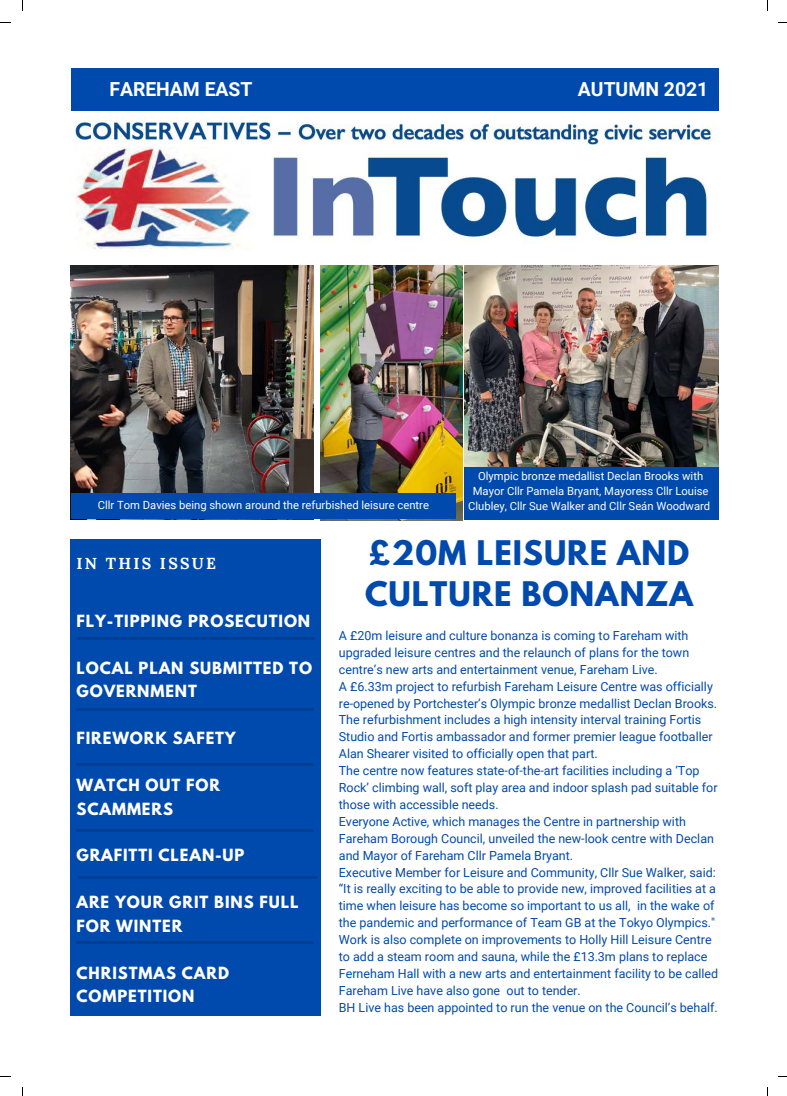
<style>
.page{position:relative;width:787px;height:1096px;background:#fff}
.page>*{position:absolute;margin:0;border:0;box-sizing:border-box;transform-origin:0 0}
.t1{font:700 30px/41.2px "League Spartan";letter-spacing:.03em;color:#004aad}
.t2{font:700 19.38px "Roboto";color:#fefefe}
.t3{font:700 15.88px "Lora";letter-spacing:.14em;color:#fff}
.t4{font:700 14.88px/23.5px "League Spartan";letter-spacing:.06em;color:#fff}
.t5{font:12.5px/16.9px "Roboto";color:#004aad}
.t6{font:11.25px/15px "Roboto";color:#fefefe;text-align:center}
</style>
<div class="page">
<div style="left:71px;top:68px;width:647px;height:43px;background:#004aad"></div>
<div style="left:70px;top:538px;width:251px;height:477px;background:#004aad"></div>
<hr style="left:77px;top:636px;width:237px;height:3px;background:#000">
<hr style="left:77px;top:707px;width:237px;height:3px;background:#000">
<hr style="left:77px;top:829px;width:237px;height:3px;background:#000">
<hr style="left:77px;top:941px;width:237px;height:3px;background:#000">
<img style="left:74px;top:119px;width:643px;height:131px">
<hr style="left:77px;top:763px;width:237px;height:3px;background:#000">
<hr style="left:80px;top:876px;width:237px;height:3px;background:#000">
<div style="left:464px;top:466px;width:255px;height:54px;background:#004aad"></div>
<img style="left:464px;top:266px;width:255px;height:200px">
<img style="left:320px;top:266px;width:142px;height:254px">
<img style="left:71px;top:265px;width:243px;height:254px">
<div style="left:71px;top:493px;width:385px;height:25px;background:#004aad"></div>
<p class="t2" style="left:109px;top:78px;width:145px">FAREHAM EAST</p>
<p class="t2" style="left:578px;top:78px;width:132px">AUTUMN 2021</p>
<p class="t6" style="left:473px;top:469px;width:237px">Olympic bronze medallist Declan Brooks with<br>Mayor Cllr Pamela Bryant, Mayoress Cllr Louise</p>
<p class="t6" style="left:98px;top:497px;width:333px">Cllr Tom Davies being shown around the refurbished leisure centre</p>
<p class="t6" style="left:468px;top:499px;width:243px">Clubley, Cllr Sue Walker and Cllr Seán Woodward</p>
<p class="t3" style="left:77px;top:553px;width:141px">IN THIS ISSUE</p>
<p class="t4" style="left:77px;top:611px;width:235px">FLY-TIPPING PROSECUTION</p>
<p class="t4" style="left:77px;top:657px;width:237px">LOCAL PLAN SUBMITTED TO<br>GOVERNMENT</p>
<p class="t4" style="left:77px;top:728px;width:161px">FIREWORK SAFETY</p>
<p class="t4" style="left:77px;top:775px;width:145px">WATCH OUT FOR<br>SCAMMERS</p>
<p class="t4" style="left:77px;top:845px;width:169px">GRAFITTI CLEAN-UP</p>
<p class="t4" style="left:77px;top:892px;width:223px">ARE YOUR GRIT BINS FULL<br>FOR WINTER</p>
<p class="t4" style="left:77px;top:962px;width:154px">CHRISTMAS CARD<br>COMPETITION</p>
<p class="t1" style="left:365px;top:536px;width:329px">£20M LEISURE AND<br>CULTURE BONANZA</p>
<p class="t5" style="left:339px;top:627px;width:352px;text-align:justify">A £20m leisure and culture bonanza is coming to Fareham with upgraded leisure centres and the relaunch of plans for the town centre’s new arts and entertainment venue, Fareham Live.</p>
<p class="t5" style="left:339px;top:677px;width:380px">A £6.33m project to refurbish Fareham Leisure Centre was officially re-opened by Portchester’s Olympic bronze medallist Declan Brooks.</p>
<p class="t5" style="left:339px;top:711px;width:375px">The refurbishment includes a high intensity interval training Fortis<br>Studio and Fortis ambassador and former premier league footballer<br>Alan Shearer visited to officially open that part.</p>
<p class="t5" style="left:339px;top:762px;width:380px">The centre now features state-of-the-art facilities including a ‘Top<br>Rock’ climbing wall, soft play area and indoor splash pad suitable for those with accessible needs.</p>
<p class="t5" style="left:339px;top:813px;width:377px">Everyone Active, which manages the Centre in partnership with<br>Fareham Borough Council, unveiled the new-look centre with Declan and Mayor of Fareham Cllr Pamela Bryant.</p>
<p class="t5" style="left:339px;top:863px;width:379px">Executive Member for Leisure and Community, Cllr Sue Walker, said: “It is really exciting to be able to provide new, improved facilities at a time when leisure has become so important to us all, in the wake of the pandemic and performance of Team GB at the Tokyo Olympics."</p>
<p class="t5" style="left:339px;top:931px;width:381px">Work is also complete on improvements to Holly Hill Leisure Centre to add a steam room and sauna, while the £13.3m plans to replace Ferneham Hall with a new arts and entertainment facility to be called Fareham Live have also gone out to tender.</p>
<p class="t5" style="left:339px;top:998px;width:381px">BH Live has been appointed to run the venue on the Council’s behalf.</p>
</div>
